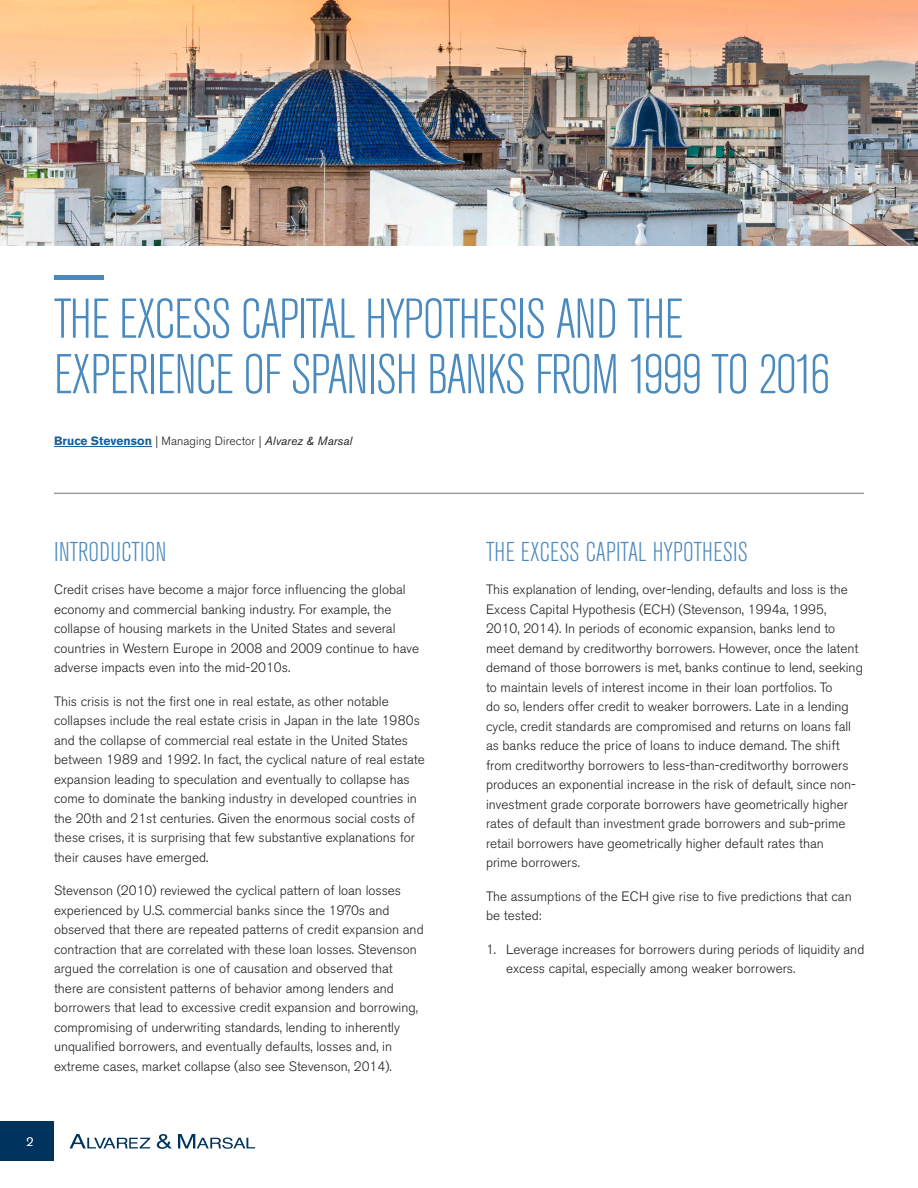
<style>
.page{position:relative;width:918px;height:1188px;background:#fff}
.page>*{position:absolute;margin:0;border:0;box-sizing:border-box;transform-origin:0 0}
.t1{font:300 condensed 55.5px/55.5px "Akzidenz Grotesk BE";letter-spacing:-.025em;color:#4a8abe}
.Body_Text{font:300 condensed 27px "Akzidenz Grotesk BE";color:#4a89be}
.Body_Text-2{font:300 13.5px/19.5px "Akzidenz Grotesk BE";color:#231f20}
.Bullets{font:300 12px "Akzidenz Grotesk BE";letter-spacing:.005em;color:#231f20}
.t2{font:300 12px "Akzidenz Grotesk BE";color:#fff}
.s1{font-weight:700;color:#175d9e}
.s2{font-weight:400;font-style:italic}
</style>
<div class="page">
<div style="left:0;top:1122px;width:54px;height:39px;background:#00345e"></div>
<svg style="left:70px;top:1134px;width:80px;height:14px"></svg>
<svg style="left:157px;top:1134px;width:15px;height:15px"></svg>
<svg style="left:178px;top:1134px;width:77px;height:15px"></svg>
<div style="left:54px;top:275px;width:50px;height:5px;background:#4a89be"></div>
<img style="left:0;top:0;width:918px;height:246px">
<hr style="left:54px;top:446px;width:98px;height:1px;background:#175d9e">
<hr style="left:54px;top:493px;width:810px;height:1px;background:#9d9fa2">
<p class="t1" style="left:54px;top:292px;width:777px">THE EXCESS CAPITAL HYPOTHESIS AND THE<br>EXPERIENCE OF SPANISH BANKS FROM 1999 TO 2016</p>
<p class="Bullets" style="left:54px;top:434px;width:300px"><span class="s1">Bruce Stevenson</span> | Managing Director | <span class="s2">Alvarez &amp; Marsal</span></p>
<p class="Body_Text" style="left:54px;top:537px;width:114px">INTRODUCTION</p>
<p class="Body_Text-2" style="left:54px;top:580px;width:367px">Credit crises have become a major force influencing the global economy and commercial banking industry. For example, the collapse of housing markets in the United States and several countries in Western Europe in 2008 and 2009 continue to have adverse impacts even into the mid-2010s.</p>
<p class="Body_Text-2" style="left:54px;top:691px;width:372px">This crisis is not the first one in real estate, as other notable collapses include the real estate crisis in Japan in the late 1980s and the collapse of commercial real estate in the United States between 1989 and 1992. In fact, the cyclical nature of real estate expansion leading to speculation and eventually to collapse has come to dominate the banking industry in developed countries in the 20th and 21st centuries. Given the enormous social costs of these crises, it is surprising that few substantive explanations for their causes have emerged.</p>
<p class="Body_Text-2" style="left:54px;top:881px;width:371px">Stevenson (2010) reviewed the cyclical pattern of loan losses experienced by U.S. commercial banks since the 1970s and observed that there are repeated patterns of credit expansion and contraction that are correlated with these loan losses. Stevenson argued the correlation is one of causation and observed that there are consistent patterns of behavior among lenders and borrowers that lead to excessive credit expansion and borrowing, compromising of underwriting standards, lending to inherently unqualified borrowers, and eventually defaults, losses and, in extreme cases, market collapse (also see Stevenson, 2014).</p>
<p class="t2" style="left:27px;top:1135px;width:8px">2</p>
<p class="Body_Text" style="left:486px;top:537px;width:264px">THE EXCESS CAPITAL HYPOTHESIS</p>
<p class="Body_Text-2" style="left:486px;top:580px;width:378px">This explanation of lending, over-lending, defaults and loss is the Excess Capital Hypothesis (ECH) (Stevenson, 1994a, 1995, 2010, 2014). In periods of economic expansion, banks lend to meet demand by creditworthy borrowers. However, once the latent demand of those borrowers is met, banks continue to lend, seeking to maintain levels of interest income in their loan portfolios. To<br>do so, lenders offer credit to weaker borrowers. Late in a lending cycle, credit standards are compromised and returns on loans fall as banks reduce the price of loans to induce demand. The shift from creditworthy borrowers to less-than-creditworthy borrowers produces an exponential increase in the risk of default, since non&shy;investment grade corporate borrowers have geometrically higher rates of default than investment grade borrowers and sub-prime retail borrowers have geometrically higher default rates than<br>prime borrowers.</p>
<p class="Body_Text-2" style="left:486px;top:886px;width:367px">The assumptions of the ECH give rise to five predictions that can be tested:</p>
<p class="Body_Text-2" style="left:506px;top:940px;width:360px;text-indent:-20px">1. Leverage increases for borrowers during periods of liquidity and excess capital, especially among weaker borrowers.</p>
</div>
